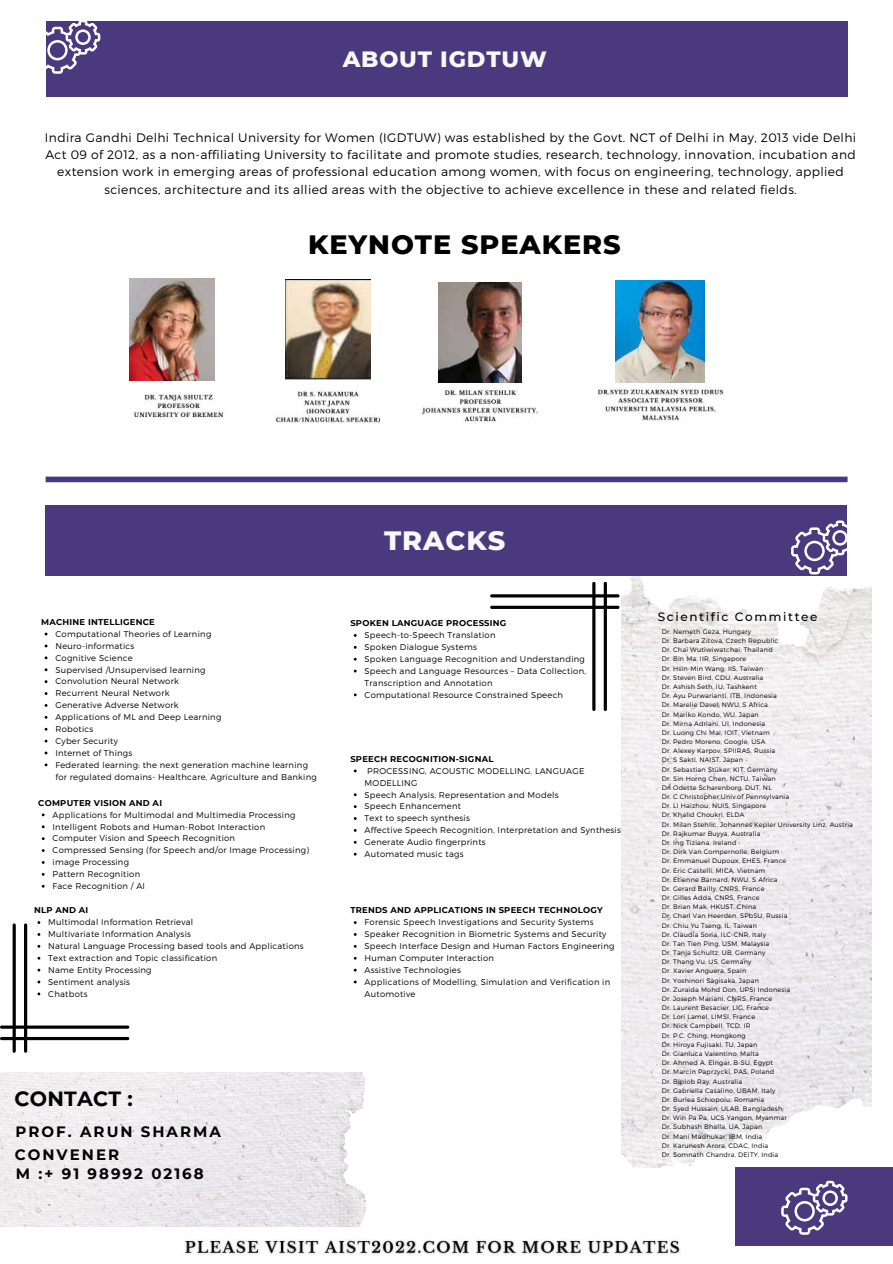
<style>
.page{position:relative;width:893px;height:1264px;background:#fff}
.page>*{position:absolute;margin:0;border:0;box-sizing:border-box;transform-origin:0 0}
.t1{font:800 27px "Montserrat";letter-spacing:.035em;color:#000}
.t2{font:800 27px "Montserrat";letter-spacing:.035em;color:#f8f8f8}
.t3{font:800 22.5px "Montserrat";letter-spacing:.035em;color:#f8f8f8}
.t4{font:700 20.55px "Montserrat";letter-spacing:.015em;color:#000}
.t5{font:700 15px/22.4px "Montserrat";letter-spacing:.135em;color:#000}
.t6{font:300 12.3px/17.4px "Montserrat";letter-spacing:.03em;color:#000;text-align:center}
.t7{font:500 12px "Montserrat";letter-spacing:.135em;color:#000}
.t8{font:300 8.4px/11.9px "Montserrat";letter-spacing:.03em;color:#000}
.t9{font:700 8.4px "Montserrat";letter-spacing:.03em;color:#000}
.t10{font:300 6.45px/9.1px "Montserrat";letter-spacing:.03em;color:#000}
</style>
<div class="page">
<div style="left:46px;top:21px;width:801px;height:75px;background:#4a397d"></div>
<img style="left:622px;top:575px;width:249px;height:592px">
<div style="left:735px;top:1167px;width:157px;height:78px;background:#4a397d"></div>
<div style="left:45px;top:504px;width:802px;height:71px;background:#4a397d"></div>
<div style="left:46px;top:476px;width:801px;height:6px;background:#4a397d"></div>
<svg style="left:791px;top:520px;width:56px;height:54px"></svg>
<svg style="left:46px;top:21px;width:54px;height:53px"></svg>
<svg style="left:781px;top:1180px;width:66px;height:54px"></svg>
<svg style="left:490px;top:582px;width:129px;height:129px"></svg>
<img style="left:129px;top:279px;width:85px;height:101px">
<img style="left:438px;top:282px;width:84px;height:100px">
<img style="left:286px;top:279px;width:84px;height:100px">
<img style="left:0;top:1072px;width:367px;height:154px">
<img style="left:615px;top:280px;width:89px;height:103px">
<svg style="left:0;top:921px;width:129px;height:131px"></svg>
<img style="left:184px;top:1239px;width:496px;height:17px">
<img style="left:134px;top:392px;width:90px;height:27px">
<img style="left:275px;top:389px;width:106px;height:35px">
<img style="left:421px;top:388px;width:118px;height:35px">
<img style="left:597px;top:387px;width:127px;height:35px">
<h2 class="t3" style="left:342px;top:45px;width:205px">ABOUT IGDTUW</h2>
<p class="t6" style="left:45px;top:128px;width:812px">Indira Gandhi Delhi Technical University for Women (IGDTUW) was established by the Govt. NCT of Delhi in May, 2013 vide Delhi Act 09 of 2012, as a non-affiliating University to facilitate and promote studies, research, technology, innovation, incubation and extension work in emerging areas of professional education among women, with focus on engineering, technology, applied sciences, architecture and its allied areas with the objective to achieve excellence in these and related fields.</p>
<h1 class="t1" style="left:308px;top:228px;width:314px">KEYNOTE SPEAKERS</h1>
<h3 class="t9" style="left:41px;top:617px;width:115px">MACHINE INTELLIGENCE</h3>
<p class="t8" style="left:55px;top:627px;width:263px">Computational Theories of Learning<br>Neuro-informatics<br>Cognitive Science<br>Supervised /Unsupervised learning<br>Convolution Neural Network<br>Recurrent Neural Network<br>Generative Adverse Network<br>Applications of ML and Deep Learning<br>Robotics<br>Cyber Security<br>Internet of Things<br>Federated learning: the next generation machine learning for regulated domains- Healthcare, Agriculture and Banking</p>
<h3 class="t9" style="left:38px;top:797px;width:125px">COMPUTER VISION AND AI</h3>
<p class="t8" style="left:53px;top:808px;width:258px">Applications for Multimodal and Multimedia Processing Intelligent Robots and Human-Robot Interaction Computer Vision and Speech Recognition<br>Compressed Sensing (for Speech and/or Image Processing) image Processing<br>Pattern Recognition<br>Face Recognition / AI</p>
<h3 class="t9" style="left:34px;top:905px;width:56px">NLP AND AI</h3>
<h3 class="t8" style="left:48px;top:916px;width:257px">Multimodal Information Retrieval<br>Multivariate Information Analysis<br>Natural Language Processing based tools and Applications<br>Text extraction and Topic classification<br>Name Entity Processing<br>Sentiment analysis<br>Chatbots</h3>
<h1 class="t2" style="left:384px;top:524px;width:123px">TRACKS</h1>
<h3 class="t9" style="left:350px;top:618px;width:158px">SPOKEN LANGUAGE PROCESSING</h3>
<h3 class="t8" style="left:364px;top:629px;width:223px">Speech-to-Speech Translation<br>Spoken Dialogue Systems<br>Spoken Language Recognition and Understanding Speech and Language Resources – Data Collection, Transcription and Annotation<br>Computational Resource Constrained Speech</h3>
<h3 class="t9" style="left:350px;top:753px;width:145px">SPEECH RECOGNITION-SIGNAL</h3>
<p class="t8" style="left:364px;top:764px;width:258px;text-indent:3px">PROCESSING, ACOUSTIC MODELLING, LANGUAGE<br>MODELLING<br>Speech Analysis, Representation and Models<br>Speech Enhancement<br>Text to speech synthesis<br>Affective Speech Recognition, Interpretation and Synthesis<br>Generate Audio fingerprints<br>Automated music tags</p>
<h3 class="t9" style="left:350px;top:905px;width:254px">TRENDS AND APPLICATIONS IN SPEECH TECHNOLOGY</h3>
<p class="t8" style="left:364px;top:916px;width:251px">Forensic Speech Investigations and Security Systems Speaker Recognition in Biometric Systems and Security Speech Interface Design and Human Factors Engineering Human Computer Interaction<br>Assistive Technologies<br>Applications of Modelling, Simulation and Verification in Automotive</p>
<h3 class="t4" style="left:14px;top:1085px;width:120px">CONTACT :</h3>
<h3 class="t5" style="left:15px;top:1120px;width:208px">PROF. ARUN SHARMA<br>CONVENER</h3>
<h3 class="t5" style="left:16px;top:1162px;width:189px">M :+ 91 98992 02168</h3>
<h3 class="t7" style="left:657px;top:609px;width:161px">Scientific Committee</h3>
<p class="t10" style="left:661px;top:626px;width:193px">Dr. Nemeth Geza, Hungary<br>Dr. Barbara Zitova, Czech Republic<br>Dr. Chai Wutiwiwatchai, Thailand<br>Dr. Bin Ma, IIR, Singapore<br>Dr. Hsin-Min Wang, IIS, Taiwan<br>Dr. Steven Bird, CDU, Australia<br>Dr. Ashish Seth, IU, Tashkent<br>Dr. Ayu Purwarianti, ITB, Indonesia<br>Dr. Marelie Davel, NWU, S Africa<br>Dr. Mariko Kondo, WU, Japan<br>Dr. Mirna Adriani, UI, Indonesia<br>Dr. Luong Chi Mai, IOIT, Vietnam<br>Dr. Pedro Moreno, Google, USA<br>Dr. Alexey Karpov, SPIIRAS, Russia<br>Dr. S Sakti, NAIST, Japan<br>Dr. Sebastian Stüker, KIT, Germany<br>Dr. Sin Horng Chen, NCTU, Taiwan<br>Dr. Odette Scharenborg, DUT, NL<br>Dr. C Christopher,Univ.of Pennsylvania<br>Dr. LI Haizhou, NUIS, Singapore<br>Dr. Khalid Choukri, ELDA<br>Dr. Milan Stehlic, Johannes Kepler University Linz, Austria<br>Dr. Rajkumar Buyya, Australia<br>Dr. Ing Tiziana, Ireland<br>Dr. Dirk Van Compernolle, Belgium<br>Dr. Emmanuel Dupoux, EHES, France<br>Dr. Eric Castelli, MICA, Vietnam<br>Dr. Etienne Barnard, NWU, S Africa<br>Dr. Gerard Bailly, CNRS, France<br>Dr. Gilles Adda, CNRS, France<br>Dr. Brian Mak, HKUST, China<br>Dr. Charl Van Heerden, SPbSU, Russia<br>Dr. Chiu Yu Tseng, IL, Taiwan<br>Dr. Claudia Soria, ILC-CNR, Italy<br>Dr. Tan Tien Ping, USM, Malaysia<br>Dr. Tanja Schultz, UB, Germany<br>Dr. Thang Vu, US, Germany<br>Dr. Xavier Anguera, Spain<br>Dr. Yoshinori Sagisaka, Japan<br>Dr. Zuraida Mohd Don, UPSI Indonesia<br>Dr. Joseph Mariani, CNRS, France<br>Dr. Laurent Besacier, LIG, France<br>Dr. Lori Lamel, LIMSI, France<br>Dr. Nick Campbell, TCD, IR<br>Dr. P.C. Ching, Hongkong<br>Dr. Hiroya Fujisaki, TU, Japan<br>Dr. Gianluca Valentino, Malta<br>Dr. Ahmed A. Elngar, B-SU, Egypt<br>Dr. Marcin Paprzycki, PAS, Poland<br>Dr. Biplob Ray, Australia<br>Dr. Gabriella Casalino, UBAM, Italy<br>Dr. Burlea Schiopoiu, Romania<br>Dr. Syed Hussain, ULAB, Bangladesh<br>Dr. Win Pa Pa, UCS Yangon, Myanmar<br>Dr. Subhash Bhalla, UA, Japan<br>Dr. Mani Madhukar, IBM, India<br>Dr. Karunesh Arora, CDAC, India<br>Dr. Somnath Chandra, DEITY, India</p>
</div>
